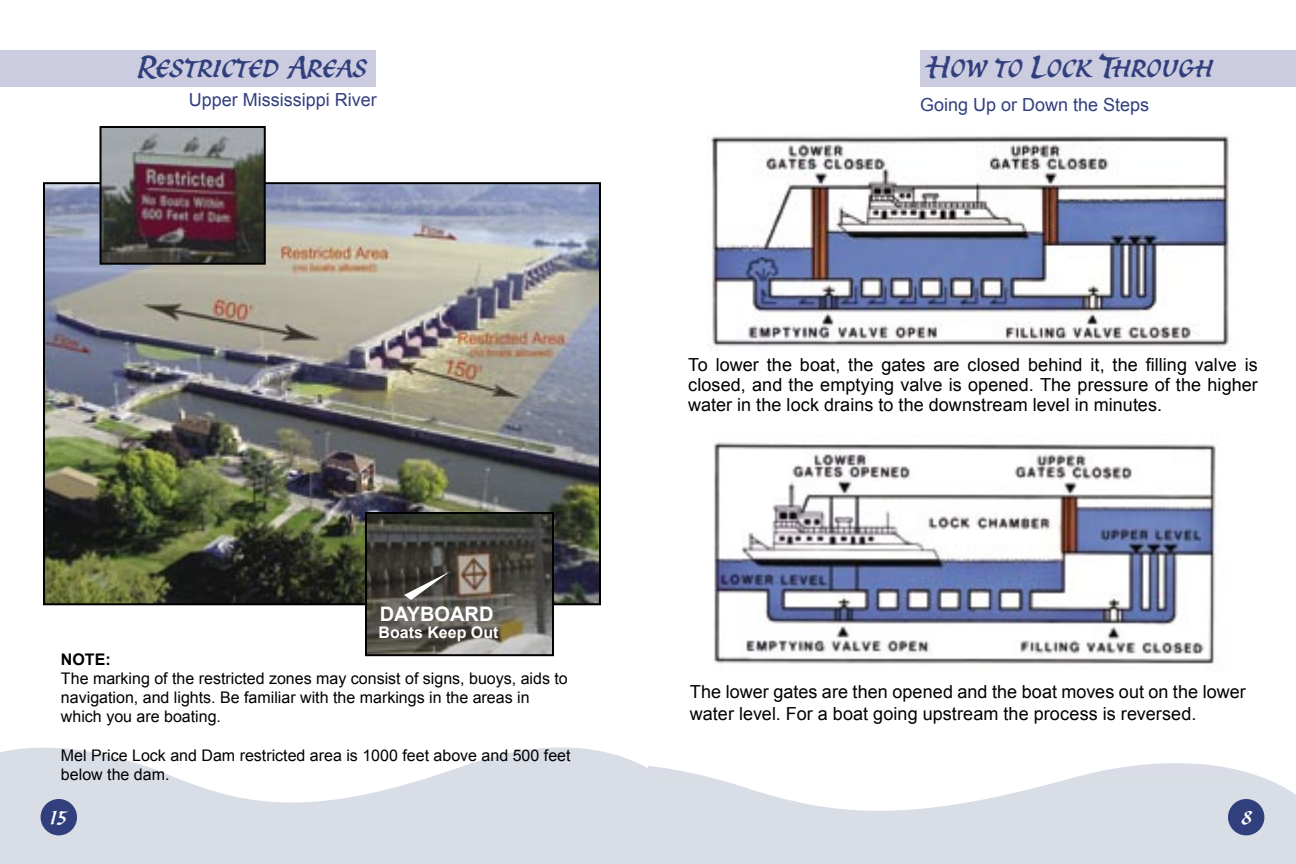
<style>
.page{position:relative;width:1296px;height:864px;background:#fff}
.page>*{position:absolute;margin:0;border:0;box-sizing:border-box;transform-origin:0 0}
.Headers{font:italic 32px "Spirit Scf ITC";color:#313f7d}
.t1{font:italic 24px "Spirit Scf ITC";color:#fff}
.t2{font:700 20px "Arial";color:#fff}
.Body_Text{font:18px/20px "Arial";letter-spacing:.005em;color:#000;text-align:justify}
.Body_Text-2{font:18px "Arial";color:#313f7d}
.t3{font:16px/19.2px "Arial";color:#000}
.t4{font:700 16px "Arial";color:#fff}
.t5{font:700 16px "Arial";color:#000}
</style>
<div class="page">
<img style="left:0;top:747px;width:648px;height:117px">
<div style="left:41px;top:799px;width:36px;height:36px;background:#313f7d;border-radius:50%"></div>
<img style="left:648px;top:763px;width:648px;height:101px">
<div style="left:1228px;top:799px;width:36px;height:36px;background:#313f7d;border-radius:50%"></div>
<div style="left:920px;top:50px;width:376px;height:36px;background:#cccce0"></div>
<img style="left:714px;top:442px;width:505px;height:222px">
<div style="left:0;top:50px;width:376px;height:36px;background:#cccce0"></div>
<img style="left:46px;top:185px;width:552px;height:417px">
<div style="left:43px;top:182px;width:558px;height:423px;border:2px solid #000"></div>
<img style="left:103px;top:129px;width:160px;height:133px">
<div style="left:100px;top:126px;width:166px;height:139px;border:2px solid #000"></div>
<img style="left:368px;top:515px;width:183px;height:138px">
<div style="left:365px;top:512px;width:189px;height:144px;border:2px solid #000"></div>
<svg style="left:404px;top:572px;width:46px;height:28px"></svg>
<img style="left:708px;top:136px;width:522px;height:211px">
<p class="Headers" style="left:138px;top:49px;width:232px">Restricted Areas</p>
<p class="Body_Text-2" style="left:189px;top:90px;width:190px">Upper Mississippi River</p>
<p class="t2" style="left:380px;top:602px;width:115px">DAYBOARD</p>
<p class="t4" style="left:378px;top:623px;width:122px">Boats Keep Out</p>
<p class="t5" style="left:61px;top:650px;width:51px">NOTE:</p>
<p class="t3" style="left:61px;top:669px;width:508px">The marking of the restricted zones may consist of signs, buoys, aids to navigation, and lights. Be familiar with the markings in the areas in which you are boating.</p>
<p class="t3" style="left:61px;top:745px;width:511px">Mel Price Lock and Dam restricted area is 1000 feet above and 500 feet below the dam.</p>
<p class="Headers" style="left:926px;top:49px;width:290px">How to Lock Through</p>
<p class="Body_Text-2" style="left:920px;top:95px;width:231px">Going Up or Down the Steps</p>
<p class="Body_Text" style="left:688px;top:355px;width:571px">To lower the boat, the gates are closed behind it, the filling valve is closed, and the emptying valve is opened. The pressure of the higher water in the lock drains to the downstream level in minutes.</p>
<p class="Body_Text" style="left:690px;top:681px;width:557px;line-height:21.6px">The lower gates are then opened and the boat moves out on the lower water level. For a boat going upstream the process is reversed.</p>
<p class="t1" style="left:51px;top:803px;width:18px">15</p>
<p class="t1" style="left:1242px;top:803px;width:12px">8</p>
</div>
